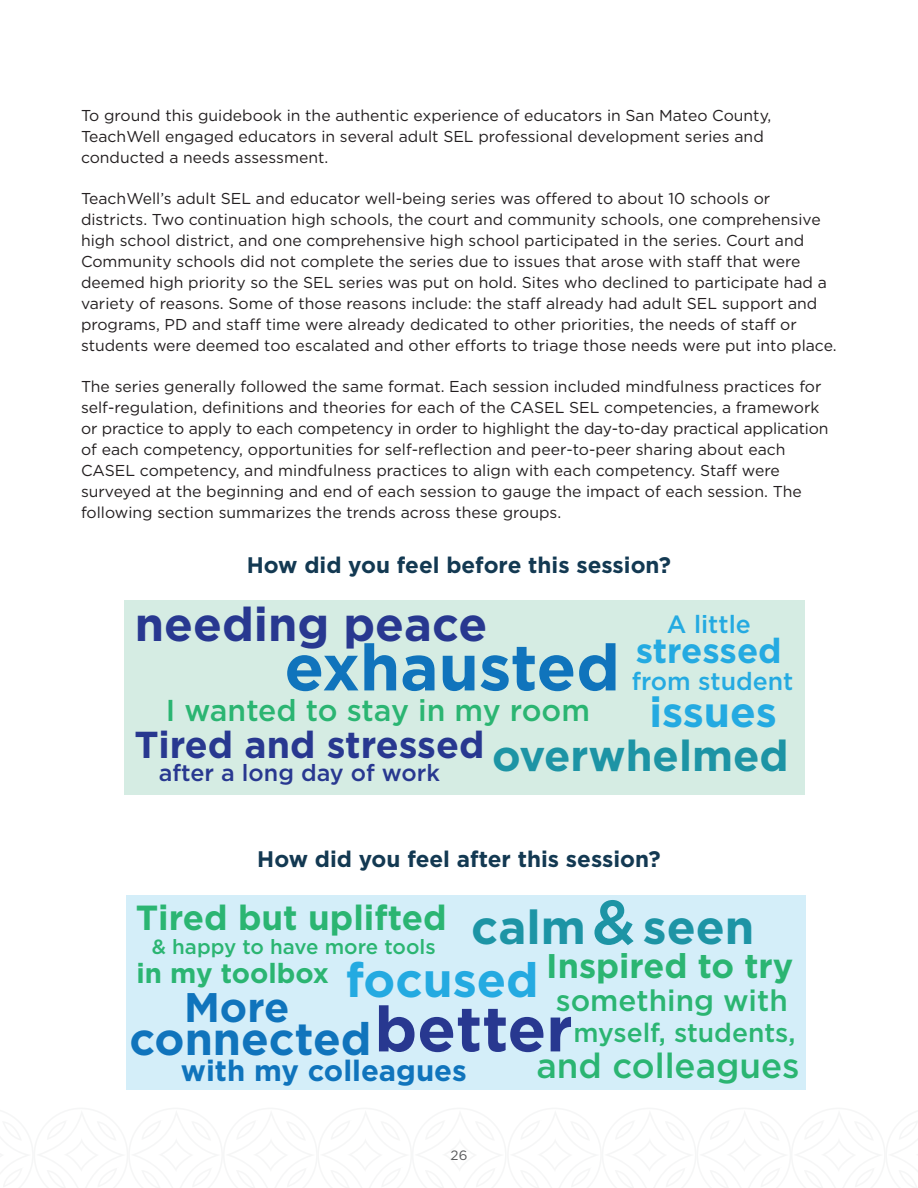
<style>
.page{position:relative;width:918px;height:1188px;background:#fff}
.page>*{position:absolute;margin:0;border:0;box-sizing:border-box;transform-origin:0 0}
.t1{font:700 64.65px "Gotham";color:#1074bc}
.t2{font:700 63.15px "Gotham";color:#283890}
.t3{font:500 62.4px "Gotham";color:#1d94a5}
.t4{font:700 48px "Gotham";color:#24aae1}
.t5{font:700 47.4px "Gotham";color:#1d94a5}
.t6{font:700 47.25px "Gotham";color:#283890}
.t7{font:700 45.3px "Gotham";color:#1074bc}
.t8{font:700 43.2px "Gotham";color:#1d94a5}
.t9{font:700 42px "Gotham";color:#24aae1}
.t10{font:700 41.4px "Gotham";color:#1074bc}
.t11{font:700 37.5px "Gotham";color:#283890}
.t12{font:500 34.95px "Gotham";color:#2bb572}
.t13{font:700 34.8px "Gotham";color:#2bb572}
.t14{font:700 34.65px "Gotham";color:#24aae1}
.t15{font:700 34.2px "Gotham";color:#2bb572}
.t16{font:500 30.15px "Gotham";letter-spacing:-.005em;color:#2bb572}
.t17{font:500 29.7px "Gotham";color:#2bb572}
.t18{font:700 29.25px "Gotham";color:#1074bc}
.t19{font:700 27.6px "Gotham";color:#2bb572}
.t20{font:500 26.4px "Gotham";color:#2bb572}
.t21{font:500 24.9px "Gotham";color:#24aae1}
.t22{font:500 23.25px "Gotham";color:#283890}
.Subhead{font:700 22.5px "Gotham";color:#133952}
.t23{font:500 20.55px "Gotham";color:#2bb572}
.body_copy{font:15.75px/21px "Gotham";color:#231f20}
.t24{font:13.5px "Gotham";color:#57585a}
</style>
<div class="page">
<div style="left:125px;top:601px;width:680px;height:194px;background:#d5ece3"></div>
<div style="left:126px;top:895px;width:679px;height:194px;background:#d4eef9"></div>
<p class="body_copy" style="left:81px;top:104px;width:692px">To ground this guidebook in the authentic experience of educators in San Mateo County,<br>TeachWell engaged educators in several adult SEL professional development series and conducted a needs assessment.</p>
<p class="body_copy" style="left:81px;top:187px;width:757px">TeachWell’s adult SEL and educator well-being series was offered to about 10 schools or districts. Two continuation high schools, the court and community schools, one comprehensive high school district, and one comprehensive high school participated in the series. Court and Community schools did not complete the series due to issues that arose with staff that were deemed high priority so the SEL series was put on hold. Sites who declined to participate had a variety of reasons. Some of those reasons include: the staff already had adult SEL support and programs, PD and staff time were already dedicated to other priorities, the needs of staff or students were deemed too escalated and other efforts to triage those needs were put into place.</p>
<p class="body_copy" style="left:81px;top:376px;width:749px">The series generally followed the same format. Each session included mindfulness practices for self-regulation, definitions and theories for each of the CASEL SEL competencies, a framework or practice to apply to each competency in order to highlight the day-to-day practical application of each competency, opportunities for self-reflection and peer-to-peer sharing about each CASEL competency, and mindfulness practices to align with each competency. Staff were surveyed at the beginning and end of each session to gauge the impact of each session. The following section summarizes the trends across these groups.</p>
<p class="Subhead" style="left:247px;top:550px;width:426px">How did you feel before this session?</p>
<p class="t6" style="left:135px;top:593px;width:354px">needing peace</p>
<p class="t21" style="left:667px;top:608px;width:85px">A little</p>
<p class="t14" style="left:636px;top:628px;width:147px">stressed</p>
<p class="t9" style="left:649px;top:684px;width:129px">issues</p>
<p class="t1" style="left:284px;top:625px;width:337px">exhausted</p>
<p class="t16" style="left:166px;top:691px;width:426px">I wanted to stay in my room</p>
<p class="t11" style="left:135px;top:720px;width:351px">Tired and stressed</p>
<p class="t21" style="left:632px;top:665px;width:163px">from student</p>
<p class="t8" style="left:492px;top:727px;width:298px">overwhelmed</p>
<p class="t22" style="left:159px;top:757px;width:283px">after a long day of work</p>
<p class="Subhead" style="left:257px;top:844px;width:405px">How did you feel after this session?</p>
<p class="t3" style="left:592px;top:881px;width:45px">&amp;</p>
<p class="t13" style="left:136px;top:894px;width:312px">Tired but uplifted</p>
<p class="t5" style="left:471px;top:896px;width:285px">calm seen</p>
<p class="t23" style="left:152px;top:933px;width:285px">&amp; happy to have more tools</p>
<p class="t19" style="left:136px;top:955px;width:194px">in my toolbox</p>
<p class="t7" style="left:129px;top:1009px;width:244px">connected</p>
<p class="t15" style="left:546px;top:944px;width:249px">Inspired to try</p>
<p class="t4" style="left:346px;top:949px;width:195px">focused</p>
<p class="t2" style="left:375px;top:987px;width:200px">better</p>
<p class="t17" style="left:556px;top:981px;width:234px">something with</p>
<p class="t10" style="left:184px;top:980px;width:107px">More</p>
<p class="t20" style="left:573px;top:1015px;width:224px">myself, students,</p>
<p class="t12" style="left:536px;top:1042px;width:265px">and colleagues</p>
<p class="t18" style="left:181px;top:1051px;width:288px">with my colleagues</p>
<p class="t24" style="left:451px;top:1146px;width:18px">26</p>
</div>
